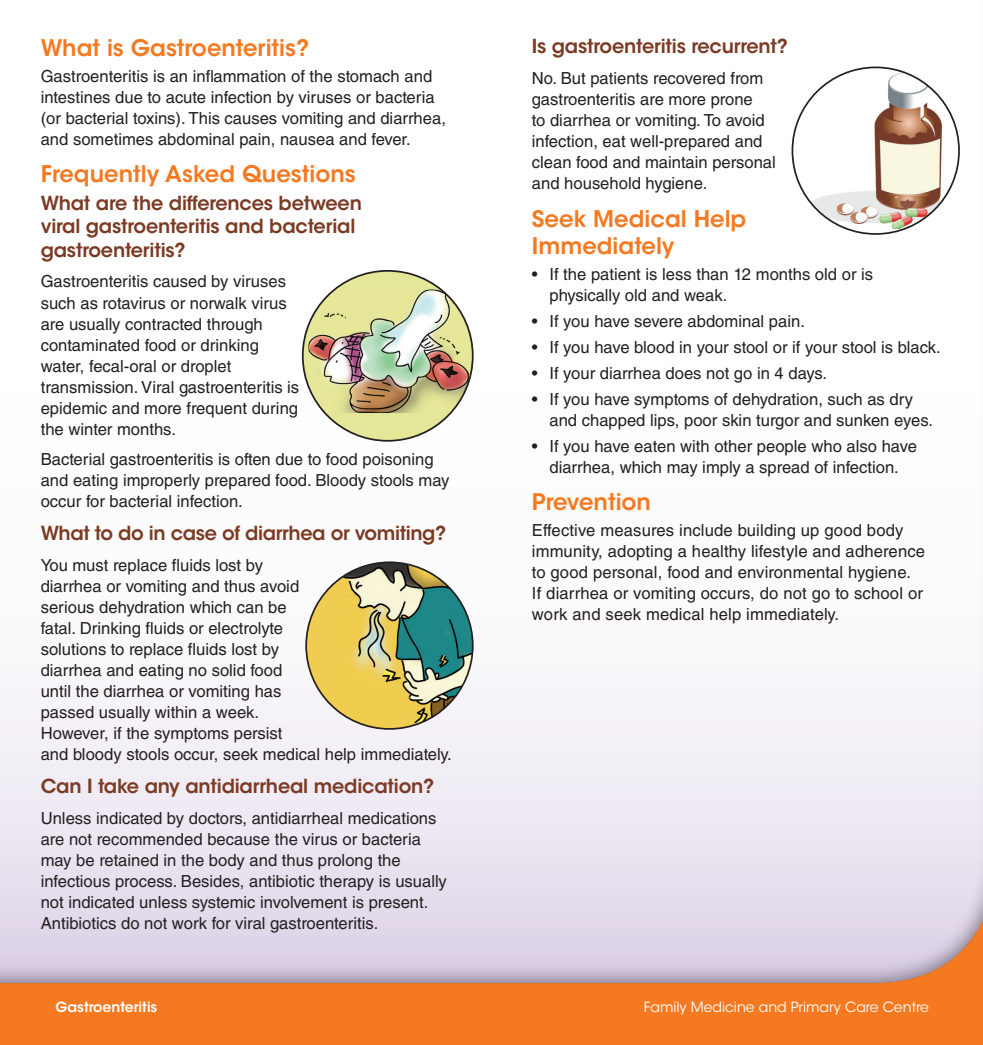
<style>
.page{position:relative;width:983px;height:1045px;background:#f47921}
.page>*{position:absolute;margin:0;border:0;box-sizing:border-box;transform-origin:0 0}
.t1{font:600 22.75px/27.3px "ITC Avant Garde Std";color:#f47921}
.t2{font:600 19.25px/23.1px "ITC Avant Garde Std";letter-spacing:-.01em;color:#7b3a23}
.t3{font:16.62px/21px "Helvetica LT Std";color:#231f20}
.t4{font:14px "ITC Avant Garde Std";color:#fff}
.t5{font:600 14px "ITC Avant Garde Std";color:#fff}
</style>
<div class="page">
<div style="left:0;top:0;width:983px;height:986px;background:#231f20;opacity:.5"></div>
<div style="left:303px;top:271px;width:170px;height:170px;background:#e5e798;border-radius:50%"></div>
<img style="left:308px;top:289px;width:161px;height:124px">
<div style="left:306px;top:562px;width:167px;height:167px;background:#f0cc50;border-radius:50%"></div>
<img style="left:343px;top:562px;width:130px;height:164px">
<svg style="left:792px;top:67px;width:167px;height:167px;background:#dedede"></svg>
<img style="left:807px;top:72px;width:137px;height:157px">
<h1 class="t1" style="left:41px;top:34px;width:270px">What is Gastroenteritis?</h1>
<p class="t3" style="left:41px;top:66px;width:407px">Gastroenteritis is an inflammation of the stomach and intestines due to acute infection by viruses or bacteria (or bacterial toxins). This causes vomiting and diarrhea, and sometimes abdominal pain, nausea and fever.</p>
<h1 class="t1" style="left:41px;top:160px;width:317px">Frequently Asked Questions</h1>
<p class="t2" style="left:41px;top:192px;width:323px">What are the differences between viral gastroenteritis and bacterial gastroenteritis?</p>
<p class="t3" style="left:41px;top:271px;width:260px">Gastroenteritis caused by viruses such as rotavirus or norwalk virus are usually contracted through contaminated food or drinking water, fecal-oral or droplet transmission. Viral gastroenteritis is epidemic and more frequent during the winter months.</p>
<p class="t3" style="left:41px;top:449px;width:410px">Bacterial gastroenteritis is often due to food poisoning and eating improperly prepared food. Bloody stools may occur for bacterial infection.</p>
<p class="t2" style="left:41px;top:522px;width:407px">What to do in case of diarrhea or vomiting?</p>
<p class="t3" style="left:41px;top:555px;width:413px">You must replace fluids lost by<br>diarrhea or vomiting and thus avoid<br>serious dehydration which can be<br>fatal. Drinking fluids or electrolyte<br>solutions to replace fluids lost by<br>diarrhea and eating no solid food<br>until the diarrhea or vomiting has<br>passed usually within a week.<br>However, if the symptoms persist<br>and bloody stools occur, seek medical help immediately.</p>
<p class="t2" style="left:41px;top:775px;width:395px">Can I take any antidiarrheal medication?</p>
<p class="t3" style="left:41px;top:808px;width:407px">Unless indicated by doctors, antidiarrheal medications are not recommended because the virus or bacteria may be retained in the body and thus prolong the infectious process. Besides, antibiotic therapy is usually not indicated unless systemic involvement is present.<br>Antibiotics do not work for viral gastroenteritis.</p>
<p class="t2" style="left:532px;top:35px;width:257px">Is gastroenteritis recurrent?</p>
<p class="t3" style="left:532px;top:68px;width:245px">No. But patients recovered from gastroenteritis are more prone<br>to diarrhea or vomiting. To avoid infection, eat well-prepared and clean food and maintain personal and household hygiene.</p>
<h1 class="t1" style="left:532px;top:205px;width:216px">Seek Medical Help<br>Immediately</h1>
<p class="t3" style="left:549px;top:264px;width:325px;text-indent:-18px">• If the patient is less than 12 months old or is physically old and weak.</p>
<p class="t3" style="left:532px;top:310px;width:274px">• If you have severe abdominal pain.</p>
<p class="t3" style="left:532px;top:336px;width:410px">• If you have blood in your stool or if your stool is black.</p>
<p class="t3" style="left:532px;top:362px;width:297px">• If your diarrhea does not go in 4 days.</p>
<p class="t3" style="left:549px;top:388px;width:385px;text-indent:-18px">• If you have symptoms of dehydration, such as dry and chapped lips, poor skin turgor and sunken eyes.</p>
<p class="t3" style="left:532px;top:435px;width:387px;text-align:center">• If you have eaten with other people who also have diarrhea, which may imply a spread of infection.</p>
<h1 class="t1" style="left:532px;top:488px;width:121px">Prevention</h1>
<p class="t3" style="left:532px;top:520px;width:395px">Effective measures include building up good body immunity, adopting a healthy lifestyle and adherence to good personal, food and environmental hygiene.<br>If diarrhea or vomiting occurs, do not go to school or work and seek medical help immediately.</p>
<p class="t5" style="left:56px;top:998px;width:103px">Gastroenteritis</p>
<p class="t4" style="left:644px;top:999px;width:236px">Family Medicin and Primary Care</p>
<p class="t4" style="left:699px;top:999px;width:231px">Comprehensive Oncology Centre</p>
</div>
